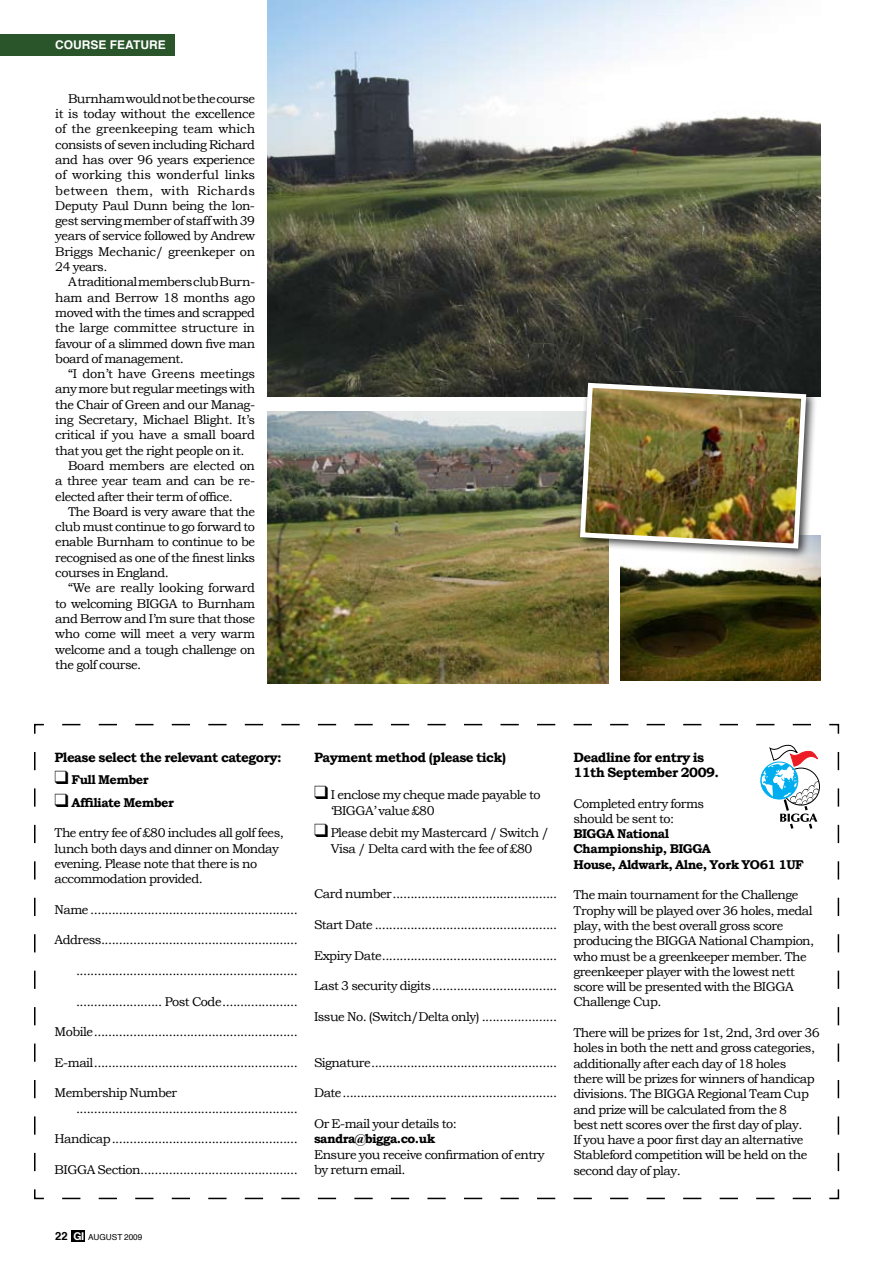
<style>
.page{position:relative;width:893px;height:1263px;background:#fff}
.page>*{position:absolute;margin:0;border:0;box-sizing:border-box;transform-origin:0 0}
.t1{font:700 13.5px/15.3px "Bookman Old Style";letter-spacing:-.04em;color:#000}
.t2{font:12.75px/15.3px "Bookman Old Style";letter-spacing:-.04em;color:#000}
.t3{font:700 12.75px/15.3px "Bookman Old Style";letter-spacing:-.04em;color:#000}
.t4{font:12.75px "Bookman Old Style";letter-spacing:-.01em;color:#000}
.t5{font:12.75px "Bookman Old Style";letter-spacing:-.02em;color:#000}
.t6{font:700 12px "Helvetica";color:#fff}
.t7{font:8.25px "Helvetica";color:#000}
.s1{font-weight:700;font-size:11.25px}
.s2{font-family:"Helvetica Neue";font-weight:700;font-size:10.8px;color:#fff}
</style>
<div class="page">
<svg style="left:34px;top:723px;width:806px;height:477px"></svg>
<div style="left:782px;top:768px;width:38px;height:37px;border:1px solid #000;border-radius:50%"></div>
<div style="left:760px;top:762px;width:38px;height:37px;border:1px solid #00aeef;border-radius:50%"></div>
<svg style="left:761px;top:745px;width:58px;height:86px"></svg>
<div style="left:71px;top:1230px;width:14px;height:11px;background:#000"></div>
<div style="left:0;top:34px;width:174px;height:21px;background:#2a542a"></div>
<img style="left:268px;top:0;width:553px;height:396px">
<img style="left:268px;top:411px;width:340px;height:272px">
<img style="left:621px;top:536px;width:200px;height:144px">
<div style="left:575px;top:378px;width:242px;height:181px;background:#000;opacity:.75"></div>
<img style="left:577px;top:380px;width:232px;height:171px">
<p class="t6" style="left:55px;top:35px;width:64px">COURSE FEA</p>
<p class="t6" style="left:133px;top:35px;width:33px">TURE</p>
<p class="t2" style="left:55px;top:91px;width:201px;text-align:justify;text-indent:13px">Burnham would not be the course it is today without the excellence of the greenkeeping team which consists of seven including Richard and has over 96 years experience of working this wonderful links between them, with Richards Deputy Paul Dunn being the lon&shy;gest serving member of staff with 39 years of service followed by Andrew Briggs Mechanic/ greenkeper on 24 years.</p>
<p class="t2" style="left:55px;top:274px;width:201px;text-align:justify;text-indent:13px">A traditional members club Burn&shy;ham and Berrow 18 months ago moved with the times and scrapped the large committee structure in favour of a slimmed down five man board of management.</p>
<p class="t4" style="left:68px;top:366px;width:189px">“I don’t have Greens meetings</p>
<p class="t2" style="left:55px;top:381px;width:201px">any more but regular meetings with</p>
<p class="t2" style="left:55px;top:397px;width:201px">the Chair of Green and our Manag-</p>
<p class="t2" style="left:55px;top:412px;width:201px">ing Secretary, Michael Blight. It’s</p>
<p class="t2" style="left:55px;top:427px;width:201px">critical if you have a small board</p>
<p class="t2" style="left:55px;top:443px;width:191px">that you get the right people on it.</p>
<p class="t5" style="left:68px;top:458px;width:188px">Board members are elected on</p>
<p class="t2" style="left:55px;top:473px;width:201px">a three year team and can be re-</p>
<p class="t2" style="left:55px;top:488px;width:179px">elected after their term of office.</p>
<p class="t2" style="left:68px;top:504px;width:189px">The Board is very aware that the</p>
<p class="t2" style="left:55px;top:519px;width:201px">club must continue to go forward to</p>
<p class="t2" style="left:55px;top:534px;width:201px">enable Burnham to continue to be</p>
<p class="t2" style="left:55px;top:550px;width:201px">recognised as one of the finest links</p>
<p class="t2" style="left:55px;top:565px;width:115px">courses in England.</p>
<p class="t4" style="left:68px;top:581px;width:189px">“We are really looking forward</p>
<p class="t2" style="left:55px;top:596px;width:201px">to welcoming BIGGA to Burnham</p>
<p class="t2" style="left:55px;top:611px;width:201px">and Berrow and I’m sure that those</p>
<p class="t2" style="left:55px;top:626px;width:201px">who come will meet a very warm</p>
<p class="t2" style="left:55px;top:641px;width:201px">welcome and a tough challenge on</p>
<p class="t2" style="left:55px;top:657px;width:88px">the golf course.</p>
<p class="t1" style="left:55px;top:749px;width:229px">Please select the relevant category:</p>
<p class="t3" style="left:55px;top:772px;width:96px">❑ Full Member</p>
<p class="t3" style="left:55px;top:794px;width:121px">❑ Affiliate Member</p>
<p class="t2" style="left:55px;top:825px;width:231px">The entry fee of £80 includes all golf fees, lunch both days and dinner on Monday evening. Please note that there is no accommodation provided.</p>
<p class="t2" style="left:55px;top:902px;width:245px">Name ..........................................................</p>
<p class="t2" style="left:55px;top:932px;width:245px">Address.......................................................</p>
<p class="t2" style="left:76px;top:963px;width:223px">..............................................................</p>
<p class="t2" style="left:76px;top:993px;width:223px">........................ Post Code.....................</p>
<p class="t2" style="left:55px;top:1024px;width:245px">Mobile.........................................................</p>
<p class="t2" style="left:55px;top:1055px;width:245px">E-mail.........................................................</p>
<p class="t2" style="left:76px;top:1085px;width:223px;text-indent:-21px">Membership Number ..............................................................</p>
<p class="t2" style="left:55px;top:1131px;width:245px">Handicap....................................................</p>
<p class="t2" style="left:55px;top:1162px;width:245px">BIGGA Section............................................</p>
<p class="t1" style="left:314px;top:749px;width:194px">Payment method (please tick)</p>
<p class="t2" style="left:331px;top:787px;width:211px;text-indent:-17px">❑ I enclose my cheque made payable to ‘BIGGA’ value £80</p>
<p class="t2" style="left:314px;top:825px;width:237px;text-align:center">❑ Please debit my Mastercard / Switch /<br>Visa / Delta card with the fee of £80</p>
<p class="t2" style="left:314px;top:886px;width:245px">Card number..............................................</p>
<p class="t2" style="left:314px;top:917px;width:245px">Start Date ...................................................</p>
<p class="t2" style="left:314px;top:948px;width:245px">Expiry Date.................................................</p>
<p class="t2" style="left:314px;top:978px;width:245px">Last 3 security digits...................................</p>
<p class="t2" style="left:314px;top:1009px;width:245px">Issue No. (Switch/Delta only) .....................</p>
<p class="t2" style="left:314px;top:1055px;width:245px">Signature....................................................</p>
<p class="t2" style="left:314px;top:1085px;width:245px">Date............................................................</p>
<p class="t2" style="left:314px;top:1116px;width:144px">Or E-mail your details to:</p>
<p class="t3" style="left:314px;top:1131px;width:123px">sandra@bigga.co.uk</p>
<p class="t2" style="left:314px;top:1146px;width:232px">Ensure you receive confirmation of entry by return email.</p>
<p class="t1" style="left:573px;top:749px;width:147px">Deadline for entry is<br>11th September 2009.</p>
<p class="t2" style="left:573px;top:795px;width:132px">Completed entry forms should be sent to:</p>
<p class="t3" style="left:573px;top:826px;width:232px">BIGGA National<br>Championship, BIGGA<br>House, Aldwark, Alne, York YO61 1UF</p>
<p class="t2" style="left:573px;top:887px;width:242px">The main tournament for the Challenge Trophy will be played over 36 holes, medal play, with the best overall gross score producing the BIGGA National Champion, who must be a greenkeeper member. The greenkeeper player with the lowest nett score will be presented with the BIGGA Challenge Cup.</p>
<p class="t2" style="left:573px;top:1025px;width:248px">There will be prizes for 1st, 2nd, 3rd over 36 holes in both the nett and gross categories, additionally after each day of 18 holes<br>there will be prizes for winners of handicap divisions. The BIGGA Regional Team Cup and prize will be calculated from the 8<br>best nett scores over the first day of play.<br>If you have a poor first day an alternative Stableford competition will be held on the second day of play.</p>
<p class="t7" style="left:55px;top:1231px;width:89px"><span class="s1">22</span> <span class="s2">GI</span> AUGUST 2009</p>
</div>
